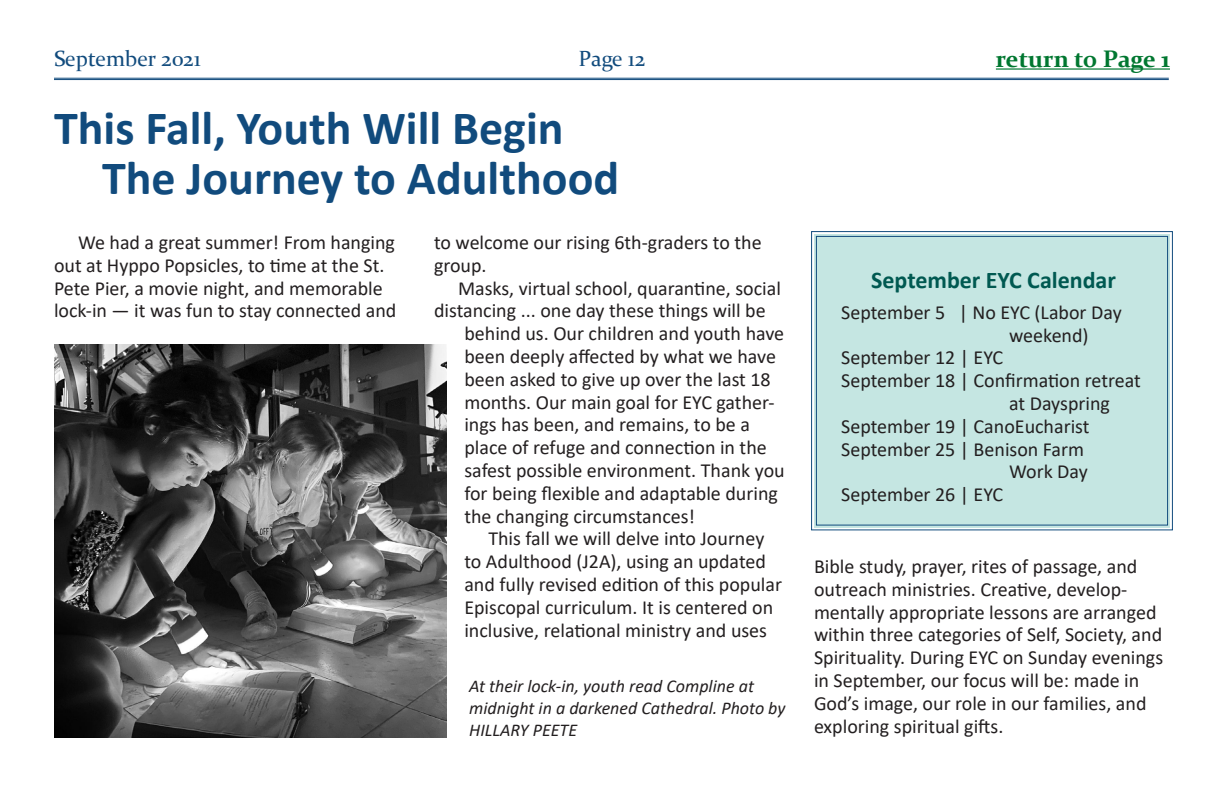
<style>
.page{position:relative;width:1224px;height:792px;background:#fff}
.page>*{position:absolute;margin:0;border:0;box-sizing:border-box;transform-origin:0 0}
.Main_Header{font:700 48px/50px "Calibri";color:#114b7d}
.SH_-_Teal{font:700 24px "Calibri";color:#005951}
.t1{font:700 24px "Constantia";color:#007730}
.t2{font:22px "Constantia";color:#114b7d}
.BTI_-_1_column{font:20px/22.8px "Calibri";color:#231f20}
.Captions{font:italic 18px/22px "Calibri";color:#231f20}
</style>
<div class="page">
<hr style="left:54px;top:78px;width:1115px;height:1px;background:#114b7d">
<hr style="left:54px;top:79px;width:1115px;height:1px;background:#114b7d">
<hr style="left:996px;top:68px;width:174px;height:2px;background:#007730">
<div style="left:811px;top:231px;width:362px;height:300px;background:#c5e6e2"></div>
<div style="left:816px;top:236px;width:352px;height:290px;border:1px solid #114b7d"></div>
<img style="left:54px;top:344px;width:392px;height:394px">
<p class="t2" style="left:54px;top:43px;width:148px">September 2021</p>
<p class="t2" style="left:579px;top:43px;width:68px">Page 12</p>
<p class="t1" style="left:996px;top:43px;width:176px">return to Page 1</p>
<p class="Main_Header" style="left:102px;top:102px;width:519px;text-indent:-48px">This Fall, Youth Will Begin<br>The Journey to Adulthood</p>
<p class="BTI_-_1_column" style="left:54px;top:230px;width:344px;text-indent:24px">We had a great summer! From hanging out at Hyppo Popsicles, to time at the St.<br>Pete Pier, a movie night, and memorable lock-in — it was fun to stay connected and</p>
<p class="BTI_-_1_column" style="left:434px;top:230px;width:329px">to welcome our rising 6th-graders to the group.</p>
<p class="BTI_-_1_column" style="left:458px;top:276px;width:324px">Masks, virtual school, quarantine, social</p>
<p class="BTI_-_1_column" style="left:434px;top:299px;width:333px">distancing ... one day these things will be</p>
<p class="BTI_-_1_column" style="left:464px;top:322px;width:321px">behind us. Our children and youth have</p>
<p class="BTI_-_1_column" style="left:464px;top:344px;width:313px">been deeply affected by what we have</p>
<p class="BTI_-_1_column" style="left:464px;top:367px;width:308px">been asked to give up over the last 18</p>
<p class="BTI_-_1_column" style="left:464px;top:390px;width:312px">months. Our main goal for EYC gather-</p>
<p class="BTI_-_1_column" style="left:464px;top:413px;width:287px">ings has been, and remains, to be a</p>
<p class="BTI_-_1_column" style="left:464px;top:436px;width:304px">place of refuge and connection in the</p>
<p class="BTI_-_1_column" style="left:464px;top:458px;width:322px">safest possible environment. Thank you</p>
<p class="BTI_-_1_column" style="left:464px;top:481px;width:315px">for being flexible and adaptable during</p>
<p class="BTI_-_1_column" style="left:464px;top:504px;width:232px">the changing circumstances!</p>
<p class="BTI_-_1_column" style="left:464px;top:527px;width:319px;text-indent:24px">This fall we will delve into Journey to Adulthood (J2A), using an updated and fully revised edition of this popular Episcopal curriculum. It is centered on inclusive, relational ministry and uses</p>
<p class="Captions" style="left:469px;top:674px;width:318px">At their lock-in, youth read Compline at midnight in a darkened Cathedral. Photo by<br>HILLARY PEETE</p>
<p class="SH_-_Teal" style="left:871px;top:263px;width:246px">September EYC Calendar</p>
<p class="BTI_-_1_column" style="left:1009px;top:300px;width:114px;text-indent:-168px">September 5 | No EYC (Labor Day weekend)</p>
<p class="BTI_-_1_column" style="left:841px;top:346px;width:163px">September 12 | EYC</p>
<p class="BTI_-_1_column" style="left:1009px;top:369px;width:133px;text-indent:-168px">September 18 | Confirmation retreat at Dayspring</p>
<p class="BTI_-_1_column" style="left:841px;top:414px;width:250px">September 19 | CanoEucharist</p>
<p class="BTI_-_1_column" style="left:841px;top:437px;width:248px;text-align:right">September 25 | Benison Farm<br>Work Day</p>
<p class="BTI_-_1_column" style="left:841px;top:483px;width:163px">September 26 | EYC</p>
<p class="BTI_-_1_column" style="left:814px;top:554px;width:351px">Bible study, prayer, rites of passage, and outreach ministries. Creative, develop&shy;mentally appropriate lessons are arranged within three categories of Self, Society, and Spirituality. During EYC on Sunday evenings in September, our focus will be: made in God’s image, our role in our families, and exploring spiritual gifts.</p>
</div>
